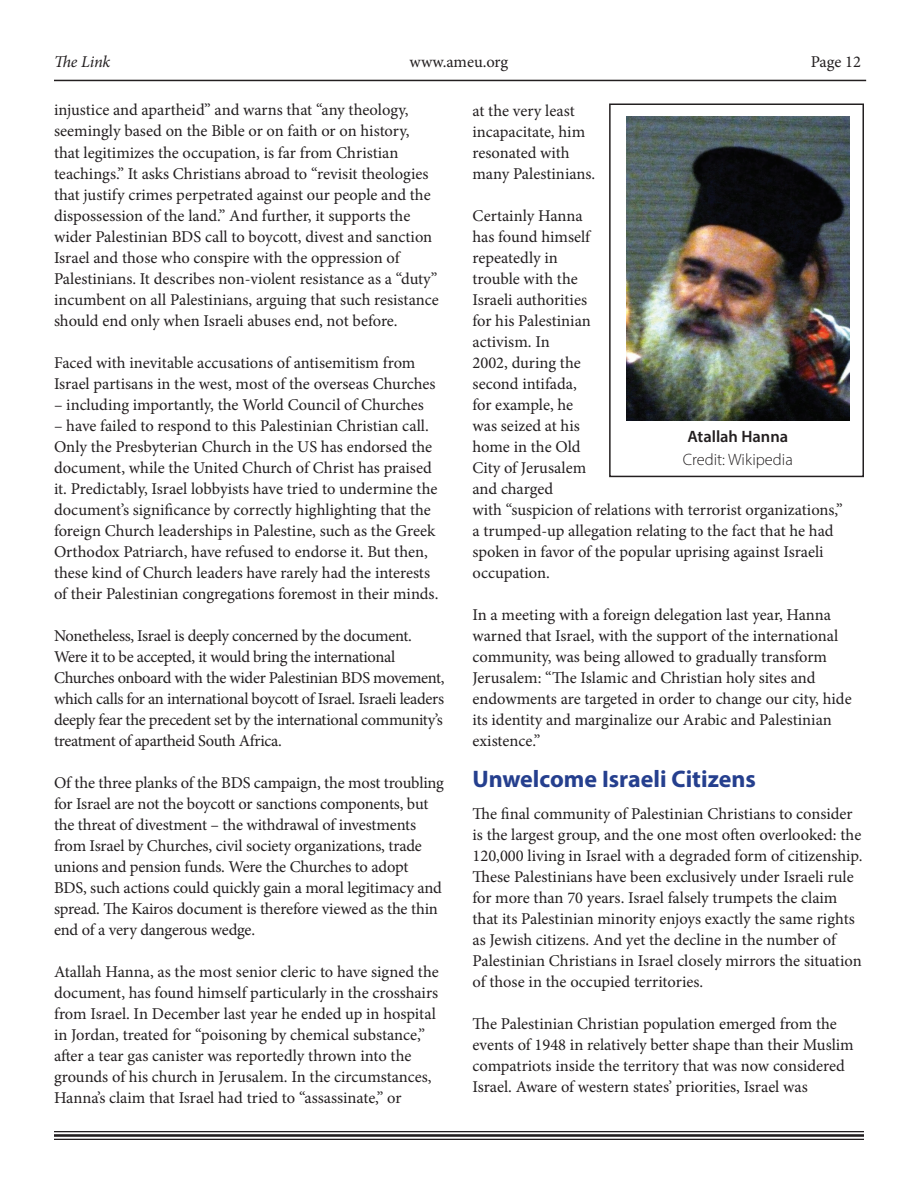
<style>
.page{position:relative;width:918px;height:1188px;background:#fff}
.page>*{position:absolute;margin:0;border:0;box-sizing:border-box;transform-origin:0 0}
.t1{font:24px "Myriad Variable Concept";letter-spacing:.195em;color:#253f8e}
.t2{font:16.5px/21px "Minion Pro";letter-spacing:-.005em;color:#231f20}
.t3{font:300 16.5px "Myriad Pro";color:#231f20}
.t4{font:600 16.5px "Myriad Pro";color:#231f20}
.t5{font:italic 16.5px "Minion Pro";color:#231f20}
</style>
<div class="page">
<hr style="left:54px;top:80px;width:812px;height:1px;background:#231f20">
<hr style="left:54px;top:1131px;width:810px;height:1px;background:#231f20">
<hr style="left:54px;top:1134px;width:810px;height:3px;background:#231f20">
<hr style="left:54px;top:1139px;width:810px;height:1px;background:#231f20">
<img style="left:626px;top:116px;width:223px;height:304px">
<div style="left:609px;top:104px;width:255px;height:373px;border:2px solid #231f20"></div>
<p class="t5" style="left:54px;top:51px;width:58px">The Link</p>
<p class="t2" style="left:410px;top:52px;width:100px">www.ameu.org</p>
<p class="t2" style="left:811px;top:52px;width:52px">Page 12</p>
<p class="t2" style="left:54px;top:100px;width:386px">injustice and apartheid” and warns that “any theology, seemingly based on the Bible or on faith or on history, that legitimizes the occupation, is far from Christian teachings.” It asks Christians abroad to “revisit theologies that justify crimes perpetrated against our people and the dispossession of the land.” And further, it supports the wider Palestinian BDS call to boycott, divest and sanction Israel and those who conspire with the oppression of Palestinians. It describes non-violent resistance as a “duty” incumbent on all Palestinians, arguing that such resistance should end only when Israeli abuses end, not before.</p>
<p class="t2" style="left:54px;top:352px;width:383px">Faced with inevitable accusations of antisemitism from<br>Israel partisans in the west, most of the overseas Churches</p>
<p class="t2" style="left:54px;top:394px;width:372px">– including importantly, the World Council of Churches</p>
<p class="t2" style="left:54px;top:415px;width:386px">– have failed to respond to this Palestinian Christian call.<br>Only the Presbyterian Church in the US has endorsed the document, while the United Church of Christ has praised it. Predictably, Israel lobbyists have tried to undermine the document’s significance by correctly highlighting that the foreign Church leaderships in Palestine, such as the Greek Orthodox Patriarch, have refused to endorse it. But then, these kind of Church leaders have rarely had the interests of their Palestinian congregations foremost in their minds.</p>
<p class="t2" style="left:54px;top:625px;width:392px">Nonetheless, Israel is deeply concerned by the document.<br>Were it to be accepted, it would bring the international Churches onboard with the wider Palestinian BDS movement, which calls for an international boycott of Israel. Israeli leaders deeply fear the precedent set by the international community’s treatment of apartheid South Africa.</p>
<p class="t2" style="left:54px;top:772px;width:392px">Of the three planks of the BDS campaign, the most troubling for Israel are not the boycott or sanctions components, but the threat of divestment – the withdrawal of investments from Israel by Churches, civil society organizations, trade unions and pension funds. Were the Churches to adopt BDS, such actions could quickly gain a moral legitimacy and spread. The Kairos document is therefore viewed as the thin end of a very dangerous wedge.</p>
<p class="t2" style="left:54px;top:961px;width:386px">Atallah Hanna, as the most senior cleric to have signed the document, has found himself particularly in the crosshairs from Israel. In December last year he ended up in hospital in Jordan, treated for “poisoning by chemical substance,” after a tear gas canister was reportedly thrown into the grounds of his church in Jerusalem. In the circumstances, Hanna’s claim that Israel had tried to “assassinate,” or</p>
<p class="t2" style="left:473px;top:100px;width:124px">at the very least incapacitate, him resonated with many Palestinians.</p>
<p class="t2" style="left:473px;top:205px;width:372px">Certainly Hanna<br>has found himself<br>repeatedly in<br>trouble with the<br>Israeli authorities<br>for his Palestinian<br>activism. In<br>2002, during the<br>second intifada,<br>for example, he<br>was seized at his<br>home in the Old<br>City of Jerusalem<br>and charged<br>with “suspicion of relations with terrorist organizations,” a trumped-up allegation relating to the fact that he had spoken in favor of the popular uprising against Israeli occupation.</p>
<p class="t2" style="left:473px;top:604px;width:381px">In a meeting with a foreign delegation last year, Hanna warned that Israel, with the support of the international community, was being allowed to gradually transform Jerusalem: “The Islamic and Christian holy sites and endowments are targeted in order to change our city, hide its identity and marginalize our Arabic and Palestinian existence.”</p>
<h1 class="t1" style="left:472px;top:765px;width:281px">Unwelcome Israeli Citizens</h1>
<p class="t2" style="left:472px;top:804px;width:391px">The final community of Palestinian Christians to consider is the largest group, and the one most often overlooked: the 120,000 living in Israel with a degraded form of citizenship.<br>These Palestinians have been exclusively under Israeli rule for more than 70 years. Israel falsely trumpets the claim that its Palestinian minority enjoys exactly the same rights as Jewish citizens. And yet the decline in the number of Palestinian Christians in Israel closely mirrors the situation of those in the occupied territories.</p>
<p class="t2" style="left:472px;top:1014px;width:383px">The Palestinian Christian population emerged from the events of 1948 in relatively better shape than their Muslim compatriots inside the territory that was now considered Israel. Aware of western states’ priorities, Israel was</p>
<p class="t4" style="left:687px;top:426px;width:102px">Atallah Hanna</p>
<p class="t3" style="left:683px;top:449px;width:112px">Credit: Wikipedia</p>
</div>
